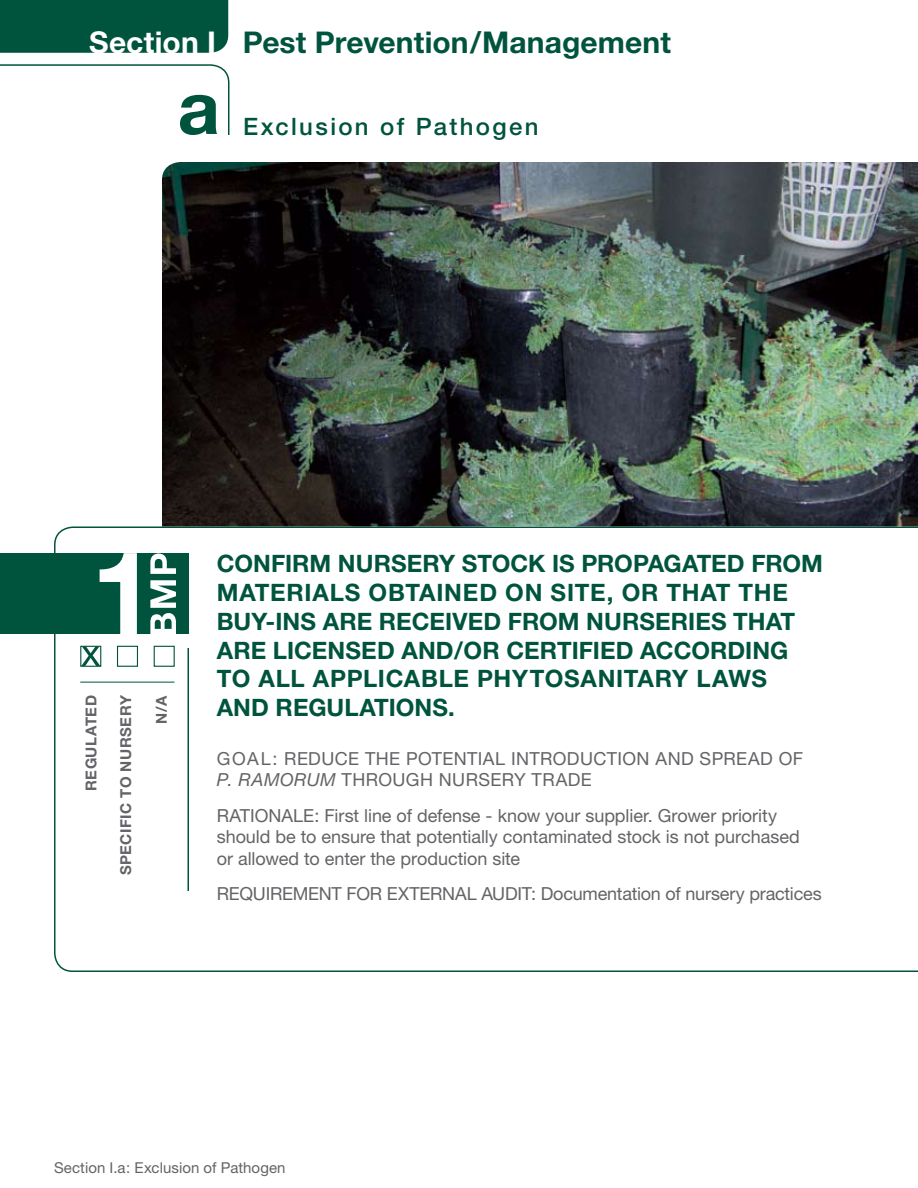
<style>
.page{position:relative;width:918px;height:1188px;background:#fff}
.page>*{position:absolute;margin:0;border:0;box-sizing:border-box;transform-origin:0 0}
.t1{font:700 30px "Helvetica Neue";color:#00543d}
.t2{font:700 24px/28.8px "Helvetica Neue";letter-spacing:.005em;color:#00543d}
.t3{font:500 24px "Helvetica Neue";letter-spacing:.095em;color:#00543d}
.t4{font:18px/21.6px "Helvetica Neue";letter-spacing:-.005em;color:#636467}
.t5{font:italic 18px "Helvetica Neue";letter-spacing:.025em;color:#636467}
.t6{font:15px "Helvetica Neue";letter-spacing:.005em;color:#636467}
.t7{font:700 15px "Helvetica Neue";letter-spacing:.035em;color:#636467}
.s1{color:#fff}
.s2{font-style:normal}
</style>
<div class="page">
<svg style="left:53px;top:526px;width:864px;height:446px"></svg>
<div style="left:80px;top:646px;width:21px;height:21px;border:1px solid #00543d"></div>
<hr style="left:80px;top:682px;width:95px;height:1px;background:#00543d">
<div style="left:0;top:554px;width:189px;height:80px;background:#00543d"></div>
<hr style="left:188px;top:648px;width:1px;height:243px;background:#00543d">
<div style="left:117px;top:646px;width:21px;height:21px;border:1px solid #00543d"></div>
<div style="left:154px;top:646px;width:21px;height:21px;border:1px solid #00543d"></div>
<svg style="left:150px;top:553px;width:26px;height:81px"></svg>
<div style="left:0;top:0;width:228px;height:53px;background:#00543d"></div>
<img style="left:162px;top:162px;width:756px;height:364px">
<svg style="left:100px;top:553px;width:37px;height:82px"></svg>
<svg style="left:0;top:64px;width:230px;height:71px"></svg>
<svg style="left:81px;top:646px;width:19px;height:20px"></svg>
<h1 class="t1" style="left:89px;top:24px;width:583px"><span class="s1">SECTION I</span> PEST PREVENTION/MANAGEMENT</h1>
<h2 class="t3" style="left:243px;top:112px;width:297px">Exclusion of Pathogen</h2>
<p class="t7" style="left:82px;top:791px;width:96px;rotate:-90deg">REGULATED</p>
<p class="t7" style="left:117px;top:875px;width:182px;rotate:-90deg">SPECIFIC TO NURSERY</p>
<p class="t7" style="left:152px;top:724px;width:30px;rotate:-90deg">N/A</p>
<h2 class="t2" style="left:217px;top:549px;width:604px">CONFI RM NU RSERY STOCK IS PROPAGATED FROM<br>MATERIALS OBTAIN ED ON SITE, OR THAT</h2>
<h2 class="t2" style="left:739px;top:578px;width:51px">THE</h2>
<h2 class="t2" style="left:217px;top:606px;width:580px;text-indent:49px">-INS ARE RECEIVED FROM NU RSERIES THAT ARE LICENSED AND/OR CERTIFI ED ACCORDING TO ALL APPLICABLE PHYTOSANITARY LAWS AND REGULATIONS.</h2>
<p class="t4" style="left:217px;top:747px;width:105px">GOAL: Reduc</p>
<p class="t4" style="left:348px;top:747px;width:71px">e th e pot</p>
<p class="t4" style="left:443px;top:747px;width:23px">entia</p>
<p class="t4" style="left:495px;top:747px;width:29px">l introduction</p>
<p class="t4" style="left:656px;top:747px;width:14px">and</p>
<p class="t4" style="left:700px;top:747px;width:13px">spr</p>
<p class="t4" style="left:736px;top:747px;width:56px">ead of</p>
<p class="t5" style="left:217px;top:769px;width:139px">P. RAMORUM <span class="s2">through</span></p>
<p class="t4" style="left:439px;top:769px;width:14px">nurs</p>
<p class="t4" style="left:491px;top:769px;width:55px">ery trad</p>
<p class="t4" style="left:581px;top:769px;width:12px">e</p>
<p class="t4" style="left:217px;top:804px;width:25px">Rationa</p>
<h2 class="t2" style="left:217px;top:606px;width:18px">BUY</h2>
<p class="t4" style="left:217px;top:804px;width:585px;text-indent:76px">le: First line of defense - know your supplier. Grower priority should be to ensure that potentially contaminated stock is not purchased or allowed to enter the production site</p>
<p class="t4" style="left:217px;top:882px;width:143px">Requirement for</p>
<p class="t4" style="left:387px;top:882px;width:57px">Externa</p>
<p class="t4" style="left:467px;top:882px;width:37px">l Audit</p>
<p class="t4" style="left:531px;top:882px;width:292px">: Documentation of nursery practices</p>
<p class="t6" style="left:54px;top:1159px;width:233px">Section I.a: Exclusion of Pathogen</p>
</div>
